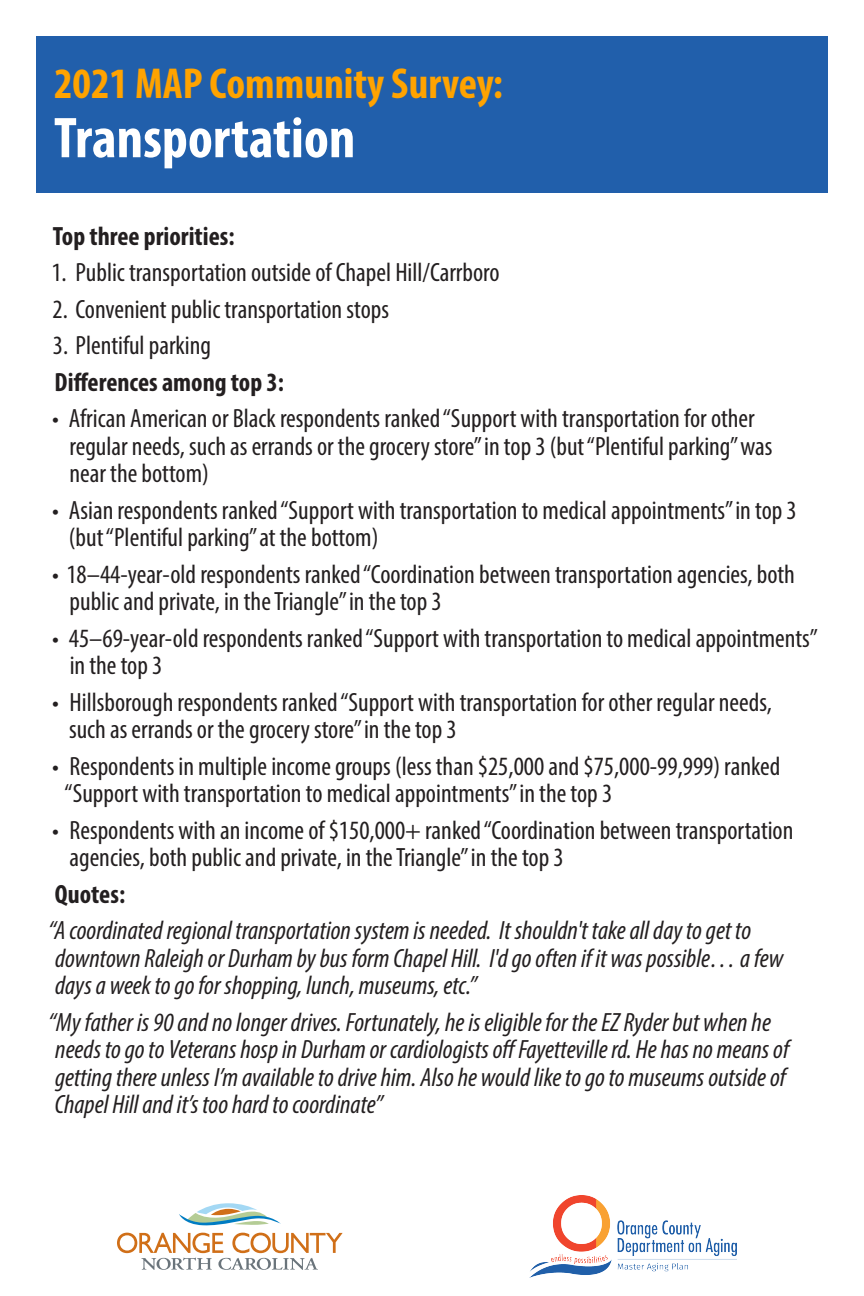
<style>
.page{position:relative;width:864px;height:1296px;background:#fff}
.page>*{position:absolute;margin:0;border:0;box-sizing:border-box;transform-origin:0 0}
.t1{font:700 condensed 58px "Myriad Pro";color:#fff}
.t2{font:700 condensed 43.5px "Myriad Pro";color:#ffa300}
.t3{font:condensed 26.5px/27.5px "Myriad Pro";color:#231f20}
.t4{font:italic condensed 26.5px/27.5px "Myriad Pro";color:#231f20}
.t5{font:700 condensed 26.5px "Myriad Pro";color:#231f20}
</style>
<div class="page">
<div style="left:36px;top:36px;width:792px;height:157px;background:#215fab"></div>
<img style="left:529px;top:1195px;width:208px;height:83px">
<svg style="left:179px;top:1203px;width:102px;height:23px"></svg>
<svg style="left:117px;top:1233px;width:226px;height:37px"></svg>
<h2 class="t2" style="left:54px;top:56px;width:451px">2021 MAP Community Survey:</h2>
<h1 class="t1" style="left:54px;top:102px;width:303px">Transportation</h1>
<p class="t5" style="left:53px;top:219px;width:183px">Top three priorities:</p>
<p class="t3" style="left:51px;top:259px;width:450px">1. Public transportation outside of Chapel Hill/Carrboro</p>
<p class="t3" style="left:53px;top:295px;width:338px">2. Convenient public transportation stops</p>
<p class="t3" style="left:53px;top:332px;width:160px">3. Plentiful parking</p>
<p class="t5" style="left:55px;top:365px;width:231px">Differences among top 3:</p>
<p class="t3" style="left:70px;top:405px;width:704px;text-indent:-17px">• African American or Black respondents ranked “Support with transportation for other regular needs, such as errands or the grocery store” in top 3 (but “Plentiful parking” was near the bottom)</p>
<p class="t3" style="left:69px;top:496px;width:729px;text-indent:-17px">• Asian respondents ranked “Support with transportation to medical appointments” in top 3 (but “Plentiful parking” at the bottom)</p>
<p class="t3" style="left:70px;top:560px;width:727px;text-indent:-17px">• 18–44-year-old respondents ranked “Coordination between transportation agencies, both public and private, in the Triangle” in the top 3</p>
<p class="t3" style="left:70px;top:624px;width:750px;text-indent:-17px">• 45–69-year-old respondents ranked “Support with transportation to medical appointments” in the top 3</p>
<p class="t3" style="left:69px;top:688px;width:704px;text-indent:-17px">• Hillsborough respondents ranked “Support with transportation for other regular needs, such as errands or the grocery store” in the top 3</p>
<p class="t3" style="left:65px;top:752px;width:717px;text-indent:-12px">• Respondents in multiple income groups (less than $25,000 and $75,000-99,999) ranked “Support with transportation to medical appointments” in the top 3</p>
<p class="t3" style="left:69px;top:816px;width:726px;text-indent:-17px">• Respondents with an income of $150,000+ ranked “Coordination between transportation agencies, both public and private, in the Triangle” in the top 3</p>
<p class="t5" style="left:55px;top:877px;width:72px">Quotes:</p>
<p class="t4" style="left:48px;top:916px;width:737px">“A coordinated regional transportation system is needed. It shouldn't take all day to get to downtown Raleigh or Durham by bus form Chapel Hill. I'd go often if it was possible… a few days a week to go for shopping, lunch, museums, etc.”</p>
<p class="t4" style="left:48px;top:1008px;width:742px">“My father is 90 and no longer drives. Fortunately, he is eligible for the EZ Ryder but when he needs to go to Veterans hosp in Durham or cardiologists off Fayetteville rd. He has no means of getting there unless I’m available to drive him. Also he would like to go to museums outside of Chapel Hill and it’s too hard to coordinate”</p>
</div>
